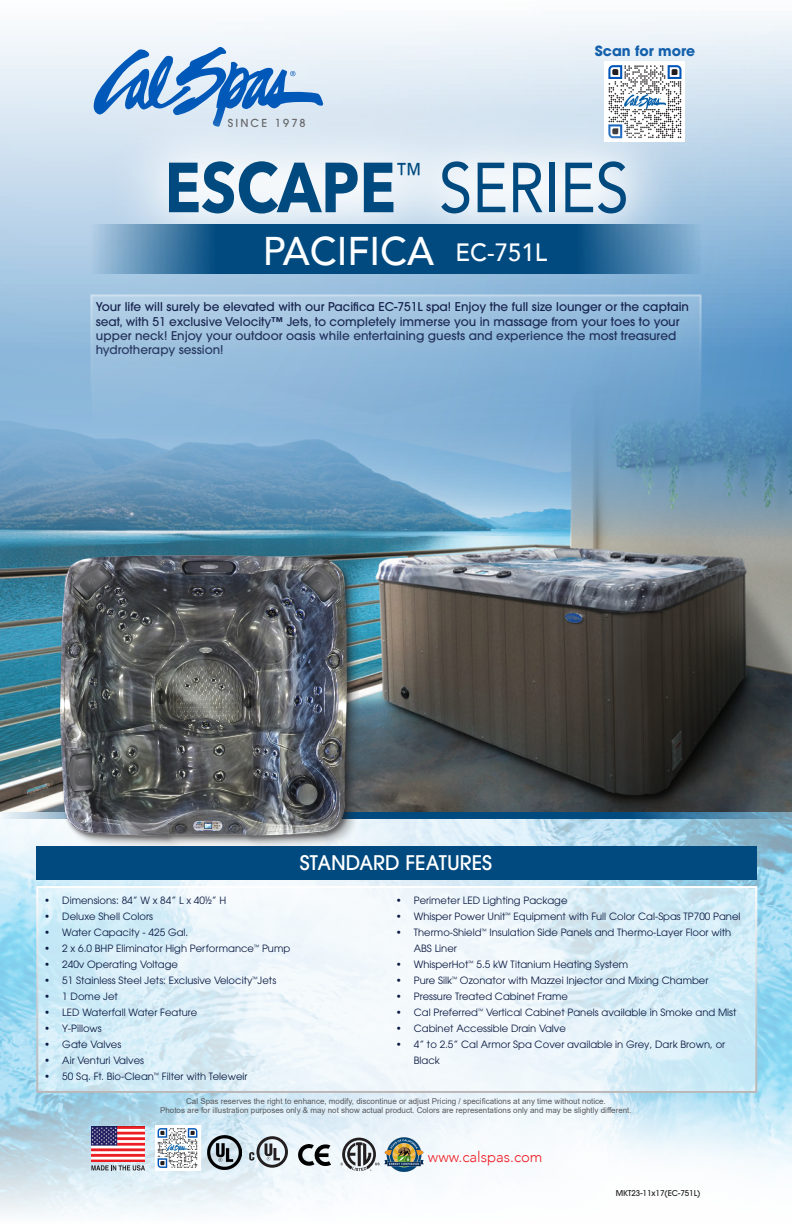
<style>
.page{position:relative;width:792px;height:1224px;background:#fff}
.page>*{position:absolute;margin:0;border:0;box-sizing:border-box;transform-origin:0 0}
.t1{font:700 70px "Avenir Next";color:#004a7f;scale:.86 1}
.t2{font:70px "Avenir";color:#004a7f;scale:.86 1}
.t3{font:500 40px "Avenir";color:#fdfeff;scale:.96 1}
.t4{font:30px "Avenir";color:#004a7f;scale:.86 1}
.t5{font:500 20px "ITC Avant Garde Pro";color:#fff}
.t6{font:300 14.8px "Avenir";color:#ee1d23}
.t7{font:700 14px "ITC Avant Garde Pro";color:#1360ac}
.t8{font:500 12px/14.4px "ITC Avant Garde Pro";color:#14204b}
.t9{font:500 11px "ITC Avant Garde Pro";letter-spacing:.2em;color:#57585a}
.t10{font:10px/16px "ITC Avant Garde Pro";color:#0b1a42}
.t11{font:8px/9.6px "Arial";color:#57585a;text-align:center}
.t12{font:500 8px "ITC Avant Garde Pro";color:#231f20}
.s1{font-size:25px}
</style>
<div class="page">
<img style="left:0;top:812px;width:792px;height:281px">
<svg style="left:0;top:1093px;width:792px;height:129px"></svg>
<svg style="left:93px;top:46px;width:230px;height:82px;background:#92b7df"></svg>
<svg style="left:608px;top:65px;width:73px;height:36px"></svg>
<img style="left:624px;top:94px;width:42px;height:7px">
<img style="left:208px;top:1135px;width:34px;height:35px">
<svg style="left:249px;top:1136px;width:39px;height:32px"></svg>
<img style="left:299px;top:1144px;width:31px;height:21px">
<svg style="left:341px;top:1137px;width:39px;height:34px"></svg>
<svg style="left:155px;top:1125px;width:45px;height:45px"></svg>
<svg style="left:158px;top:1128px;width:39px;height:40px"></svg>
<img style="left:167px;top:1144px;width:21px;height:8px">
<img style="left:92px;top:1127px;width:53px;height:35px">
<svg style="left:91px;top:1165px;width:54px;height:6px"></svg>
<img style="left:385px;top:1137px;width:39px;height:34px">
<div style="left:36px;top:846px;width:721px;height:34px;background:#004a7f"></div>
<img style="left:0;top:197px;width:792px;height:615px">
<svg style="left:1px;top:812px;width:395px;height:7px"></svg>
<svg style="left:396px;top:812px;width:396px;height:7px;background:#1c608f"></svg>
<div style="left:58px;top:553px;width:297px;height:291px;background:#231f20;opacity:.25"></div>
<img style="left:60px;top:551px;width:292px;height:292px">
<svg style="left:107px;top:101px;width:579px;height:124px;fill:#dde9f4"></svg>
<svg style="left:91px;top:225px;width:305px;height:49px;background:#246594"></svg>
<svg style="left:396px;top:225px;width:305px;height:49px;background:#1d6091"></svg>
<svg style="left:89px;top:293px;width:614px;height:142px;background:#8fb7d9"></svg>
<svg style="left:39px;top:889px;width:715px;height:201px"></svg>
<div style="left:36px;top:886px;width:721px;height:207px;border:2px solid #bbb8b9"></div>
<p class="t9" style="left:228px;top:115px;width:80px">SINCE 1978</p>
<p class="t7" style="left:595px;top:42px;width:102px">Scan for more</p>
<p class="t1" style="left:165px;top:127px;width:270px">ESCAPE</p>
<p class="t4" style="left:396px;top:150px;width:31px">™</p>
<p class="t2" style="left:439px;top:132px;width:222px">SERIES</p>
<p class="t3" style="left:263px;top:216px;width:298px">PACIFICA <span class="s1">EC-751L</span></p>
<p class="t8" style="left:96px;top:300px;width:595px">Your life will surely be elevated with our Pacifica EC-751L spa! Enjoy the full size lounger or the captain seat, with 51 exclusive Velocity™ Jets, to completely immerse you in massage from your toes to your upper neck! Enjoy your outdoor oasis while entertaining guests and experience the most treasured hydrotherapy session!</p>
<p class="t10" style="left:44px;top:892px;width:184px">• Dimensions: 84” W x 84” L x 401/2” H</p>
<p class="t10" style="left:44px;top:908px;width:110px">• Deluxe Shell Colors</p>
<p class="t10" style="left:44px;top:924px;width:146px">• Water Capacity - 425 Gal.</p>
<p class="t10" style="left:44px;top:940px;width:247px">• 2 x 6.0 BHP Eliminator High Performance<sup>™</sup> Pump</p>
<p class="t10" style="left:44px;top:956px;width:135px">• 240v Operating Voltage</p>
<p class="t10" style="left:44px;top:972px;width:233px">• 51 Stainless Steel Jets: Exclusive Velocity<sup>™</sup>Jets</p>
<p class="t10" style="left:44px;top:988px;width:75px">• 1 Dome Jet</p>
<p class="t10" style="left:44px;top:1004px;width:154px">• LED Waterfall Water Feature</p>
<p class="t10" style="left:44px;top:1020px;width:59px">• Y-Pillows</p>
<p class="t10" style="left:44px;top:1036px;width:78px">• Gate Valves</p>
<p class="t10" style="left:44px;top:1052px;width:101px">• Air Venturi Valves</p>
<p class="t10" style="left:44px;top:1068px;width:205px">• 50 Sq. Ft. Bio-Clean<sup>™</sup> Filter with Teleweir</p>
<p class="t5" style="left:300px;top:850px;width:194px">STANDARD FEATURES</p>
<p class="t10" style="left:396px;top:892px;width:173px">• Perimeter LED Lighting Package</p>
<p class="t10" style="left:396px;top:908px;width:346px">• Whisper Power Unit<sup>™</sup> Equipment with Full Color Cal-Spas TP700 Panel</p>
<p class="t10" style="left:414px;top:924px;width:319px;text-indent:-18px">• Thermo-Shield<sup>™</sup> Insulation Side Panels and Thermo-Layer Floor with<br>ABS Liner</p>
<p class="t10" style="left:396px;top:956px;width:234px">• WhisperHot<sup>™</sup> 5.5 kW Titanium Heating System</p>
<p class="t10" style="left:396px;top:972px;width:314px">• Pure Silk<sup>™</sup> Ozonator with Mazzei Injector and Mixing Chamber</p>
<p class="t10" style="left:396px;top:988px;width:174px">• Pressure Treated Cabinet Frame</p>
<p class="t10" style="left:396px;top:1004px;width:342px">• Cal Preferred<sup>™</sup> Vertical Cabinet Panels available in Smoke and Mist</p>
<p class="t10" style="left:396px;top:1020px;width:172px">• Cabinet Accessible Drain Valve</p>
<p class="t10" style="left:414px;top:1036px;width:313px;text-indent:-18px">• 4” to 2.5” Cal Armor Spa Cover available in Grey, Dark Brown, or<br>Black</p>
<p class="t11" style="left:160px;top:1096px;width:473px">Cal Spas reserves the right to enhance, modify, discontinue or adjust Pricing / specifications at any time without notice.<br>Photos are for illustration purposes only &amp; may not show actual product. Colors are representations only and may be slightly different.</p>
<p class="t6" style="left:428px;top:1148px;width:116px">www.calspas.com</p>
<p class="t12" style="left:616px;top:1188px;width:86px">MKT23-11x17(EC-751L)</p>
</div>
